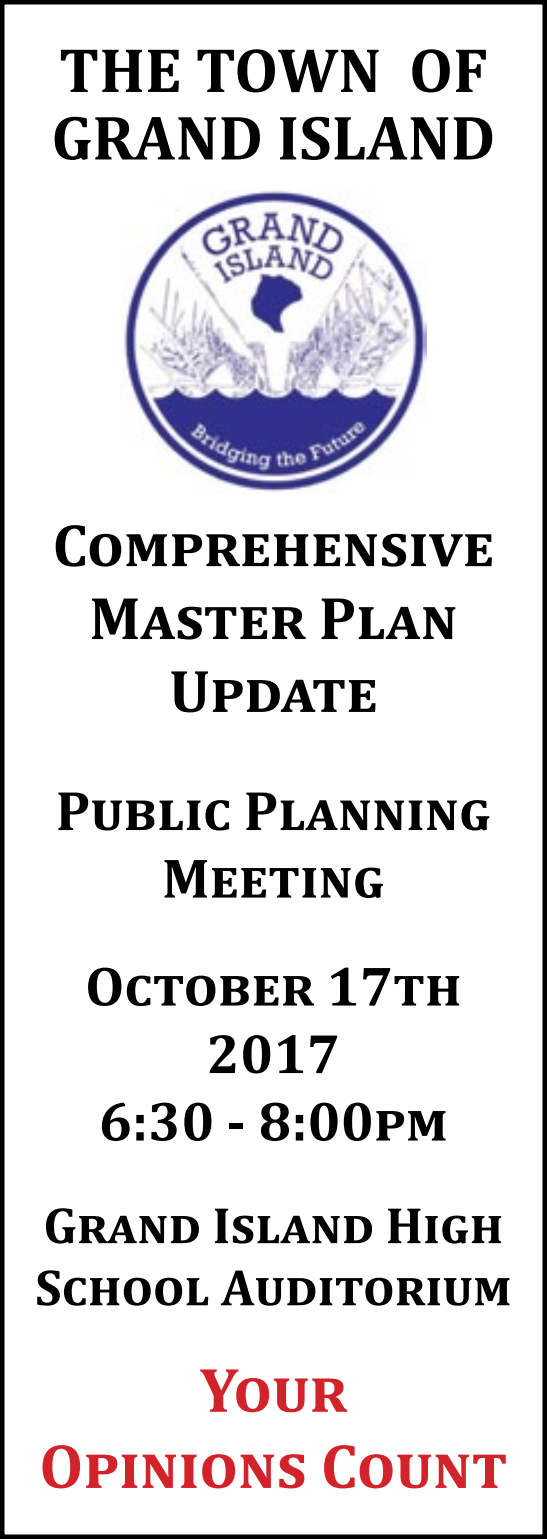
<style>
.page{position:relative;width:547px;height:1539px;background:#fff}
.page>*{position:absolute;margin:0;border:0;box-sizing:border-box;transform-origin:0 0}
.t1{font:700 63.45px/76px "Cambria";color:#d2232a;text-align:center}
.t2{font:700 63.23px/67.5px "Cambria";color:#000}
.t3{font:700 60.75px/72.9px "Cambria";color:#000;text-align:center}
.t4{font:700 56.25px/67.5px "Cambria";color:#000;text-align:center}
.t5{font:700 51.75px/62.1px "Cambria";color:#000}
</style>
<div class="page">
<img style="left:123px;top:191px;width:303px;height:301px">
<div style="left:0;top:0;width:547px;height:1539px;border:4px solid #000"></div>
<p class="t2" style="left:51px;top:35px;width:445px">THE TOWN OF<br>GRAND ISLAND</p>
<p class="t3" style="left:53px;top:507px;width:443px">Comprehensive<br>Master Plan<br>Update</p>
<p class="t4" style="left:56px;top:775px;width:437px">Public Planning<br>Meeting</p>
<p class="t4" style="left:85px;top:951px;width:378px">October 17th<br>2017<br>6:30 - 8:00pm</p>
<p class="t5" style="left:35px;top:1193px;width:478px">Grand Island High<br>School Auditorium</p>
<p class="t1" style="left:39px;top:1350px;width:470px">Your<br>Opinions Count</p>
</div>
